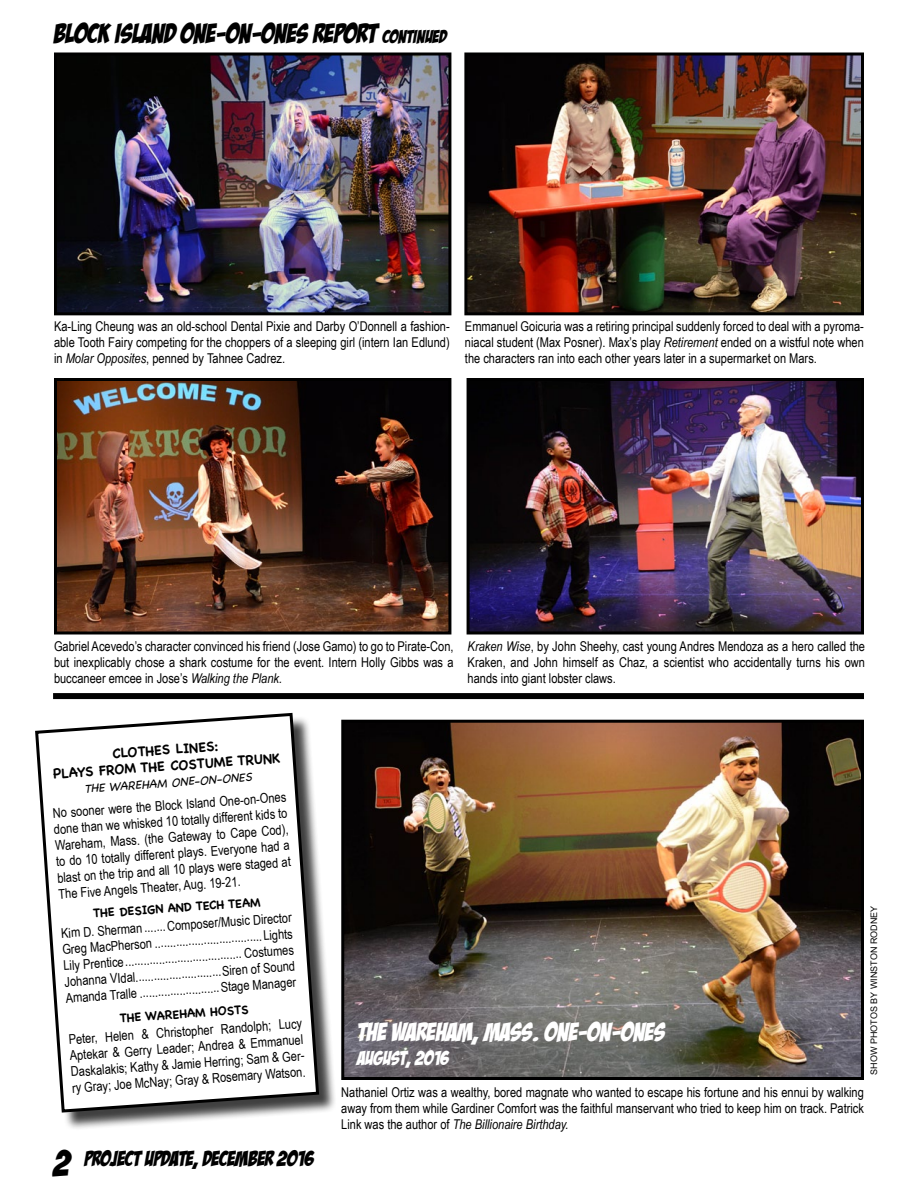
<style>
.page{position:relative;width:918px;height:1188px;background:#fff}
.page>*{position:absolute;margin:0;border:0;box-sizing:border-box;transform-origin:0 0}
.t1{font:27px "Bada Boom BB";color:#000}
.t2{font:25.5px "Bada Boom BB";color:#fff}
.t3{font:21px "Bada Boom BB";color:#000}
.t4{font:19.5px "Bada Boom BB";color:#fff}
.t5{font:13.5px/16.2px "Arial Narrow";color:#000;text-align:justify}
.t6{font:700 13.5px/16.2px "Chalkboard";color:#000}
.t7{font:700 12px "Chalkboard";color:#000}
.t8{font:italic 12px "Chalkboard";color:#000}
.t9{font:9px "Arial";color:#000}
.s1{font-size:18px}
.s2{font-style:italic}
.s3{font-size:36px}
</style>
<div class="page">
<img style="left:345px;top:724px;width:515px;height:352px">
<div style="left:341px;top:720px;width:523px;height:360px;border:3px solid #000"></div>
<img style="left:58px;top:382px;width:389px;height:248px">
<div style="left:54px;top:378px;width:397px;height:256px;border:3px solid #000"></div>
<img style="left:468px;top:56px;width:392px;height:255px">
<div style="left:464px;top:52px;width:400px;height:263px;border:3px solid #000"></div>
<div style="left:38px;top:716px;width:300px;height:415px;background:#000;opacity:.75"></div>
<svg style="left:35px;top:712px;width:286px;height:402px"></svg>
<img style="left:471px;top:382px;width:389px;height:248px">
<div style="left:467px;top:378px;width:397px;height:256px;border:3px solid #000"></div>
<img style="left:58px;top:56px;width:389px;height:255px">
<div style="left:54px;top:52px;width:397px;height:263px;border:3px solid #000"></div>
<div style="left:53px;top:693px;width:811px;height:6px;background:#000"></div>
<h1 class="t1" style="left:54px;top:19px;width:394px">BLOCK ISLAND ONE-ON-ONES REPORT <span class="s1">CONTINUED</span></h1>
<p class="t5" style="left:54px;top:318px;width:397px">Ka-Ling Cheung was an old-school Dental Pixie and Darby O’Donnell a fashion&shy;able Tooth Fairy competing for the choppers of a sleeping girl (intern Ian Edlund) in <span class="s2">Molar Opposites</span>, penned by Tahnee Cadrez.</p>
<p class="t5" style="left:465px;top:318px;width:400px">Emmanuel Goicuria was a retiring principal suddenly forced to deal with a pyroma&shy;niacal student (Max Posner). Max’s play <span class="s2">Retirement</span> ended on a wistful note when the characters ran into each other years later in a supermarket on Mars.</p>
<p class="t5" style="left:54px;top:638px;width:401px">Gabriel Acevedo’s character convinced his friend (Jose Gamo) to go to Pirate-Con, but inexplicably chose a shark costume for the event. Intern Holly Gibbs was a buccaneer emcee in Jose’s <span class="s2">Walking the Plank.</span></p>
<p class="t5" style="left:468px;top:638px;width:399px"><span class="s2">Kraken Wise</span>, by John Sheehy, cast young Andres Mendoza as a hero called the Kraken, and John himself as Chaz, a scientist who accidentally turns his own hands into giant lobster claws.</p>
<p class="t6" style="left:52px;top:749px;width:195px;text-indent:154px;rotate:-4deg">S:<br>PLA YS FRO M THE CO STU ME TRUNK</p>
<p class="t6" style="left:112px;top:745px;width:12px;rotate:-4deg">CLOT</p>
<p class="t6" style="left:145px;top:743px;width:41px;rotate:-4deg">HES LINE</p>
<p class="t8" style="left:84px;top:782px;width:170px;rotate:-4deg">THE WAREHAM ONE-ON-ONES</p>
<p class="t5" style="left:52px;top:805px;width:236px;rotate:-4deg">No sooner were the Block Island One-on-Ones done than we whisked 10 totally different kids to Wareham, Mass. (the Gateway to Cape Cod), to do 10 totally different plays. Everyone had a blast on the trip and all 10 plays were staged at The Five Angels Theater, Aug. 19-21.</p>
<p class="t7" style="left:93px;top:906px;width:165px;rotate:-4deg">Th e Desig n and Tech Team</p>
<p class="t5" style="left:61px;top:925px;width:232px;rotate:-4deg">Kim D. Sherman .......Composer/Music Director Greg MacPherson ...................................Lights Lily Prentice...................................... Costumes Johanna VIdal............................Siren of Sound Amanda Tralle ..........................Stage Manager</p>
<p class="t7" style="left:119px;top:1011px;width:39px;rotate:-4deg">THE WARE</p>
<p class="t7" style="left:179px;top:1007px;width:71px;rotate:-4deg">HAM HOSTS</p>
<p class="t5" style="left:68px;top:1031px;width:239px;text-align:left;rotate:-4deg">Peter, Helen &amp; Christopher Randolph; Lucy Aptekar &amp; Gerry Leader; Andrea &amp; Emmanuel Daskalakis; Kathy &amp; Jamie Herring; Sam &amp; Ger&shy;ry Gray; Joe McNay; Gray &amp; Rosemary Watson.</p>
<h3 class="t3" style="left:54px;top:1147px;width:262px"><span class="s3">2</span> PROJECT UPDATE, DECEMBER 2016</h3>
<h2 class="t2" style="left:358px;top:1019px;width:309px">THE WAREHAM, MASS. ONE-ON-ONES</h2>
<h3 class="t4" style="left:358px;top:1048px;width:94px">AUGUST, 2016</h3>
<p class="t9" style="left:868px;top:1075px;width:170px;rotate:-90deg">SHOW PHOTOS BY WINSTON RODNEY</p>
<p class="t5" style="left:341px;top:1083px;width:524px">Nathaniel Ortiz was a wealthy, bored magnate who wanted to escape his fortune and his ennui by walking away from them while Gardiner Comfort was the faithful manservant who tried to keep him on track. Patrick Link was the author of <span class="s2">The Billionaire Birthday.</span></p>
</div>
